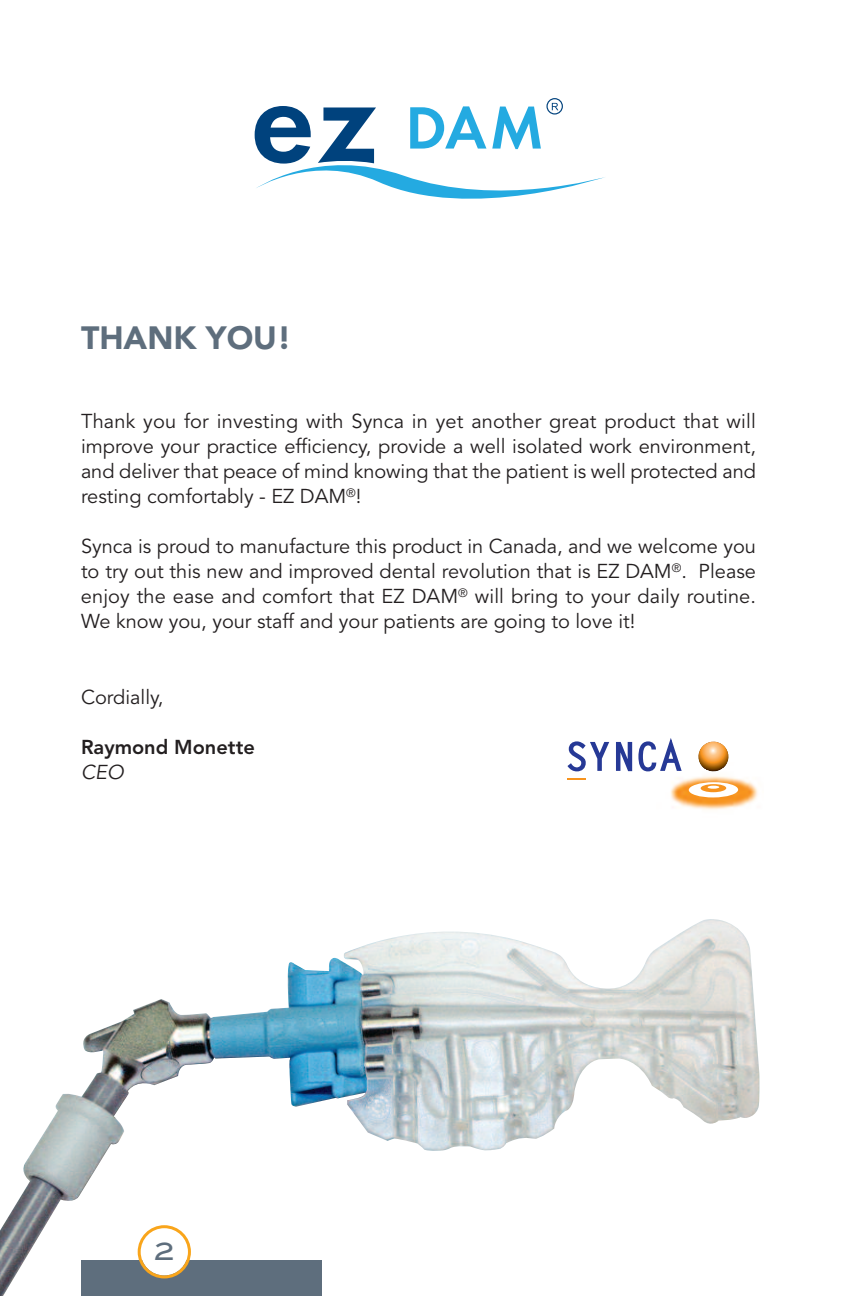
<style>
.page{position:relative;width:864px;height:1296px;background:#fff}
.page>*{position:absolute;margin:0;border:0;box-sizing:border-box;transform-origin:0 0}
.t1{font:900 32px "Avenir";color:#5e6e7d}
.t2{font:24px "Blair Md ITCTT Medium";color:#5e6e7d}
.t3{font:20px/25px "Avenir";color:#231f20;text-align:justify}
.t4{font:800 20px "Avenir";color:#231f20}
.t5{font:italic 20px "Avenir";color:#231f20}
</style>
<div class="page">
<img style="left:0;top:919px;width:760px;height:377px">
<div style="left:81px;top:1261px;width:241px;height:35px;background:#5e6e7d"></div>
<svg style="left:138px;top:1225px;width:53px;height:53px"></svg>
<div style="left:546px;top:98px;width:17px;height:17px;border:1px solid #00427d;border-radius:50%"></div>
<svg style="left:255px;top:103px;width:350px;height:96px"></svg>
<img style="left:670px;top:776px;width:88px;height:34px">
<svg style="left:689px;top:782px;width:49px;height:16px"></svg>
<svg style="left:701px;top:784px;width:25px;height:8px"></svg>
<svg style="left:698px;top:741px;width:31px;height:31px"></svg>
<svg style="left:708px;top:786px;width:11px;height:3px"></svg>
<svg style="left:567px;top:738px;width:115px;height:34px"></svg>
<svg style="left:568px;top:778px;width:18px;height:1px"></svg>
<h1 class="t1" style="left:81px;top:324px;width:212px">THANK YOU!</h1>
<p class="t3" style="left:81px;top:410px;width:677px">Thank you for investing with Synca in yet another great product that will improve your practice efficiency, provide a well isolated work environment, and deliver that peace of mind knowing that the patient is well protected and resting comfortably - EZ DAM<sup>®</sup>!</p>
<p class="t3" style="left:81px;top:535px;width:677px">Synca is proud to manufacture this product in Canada, and we welcome you to try out this new and improved dental revolution that is EZ DAM<sup>®</sup>. Please enjoy the ease and comfort that EZ DAM<sup>®</sup> will bring to your daily routine.<br>We know you, your staff and your patients are going to love it!</p>
<p class="t3" style="left:81px;top:686px;width:84px">Cordially,</p>
<p class="t4" style="left:81px;top:739px;width:175px">Raymond Monette</p>
<p class="t5" style="left:81px;top:764px;width:44px">CEO</p>
<p class="t2" style="left:155px;top:1232px;width:22px">2</p>
</div>
